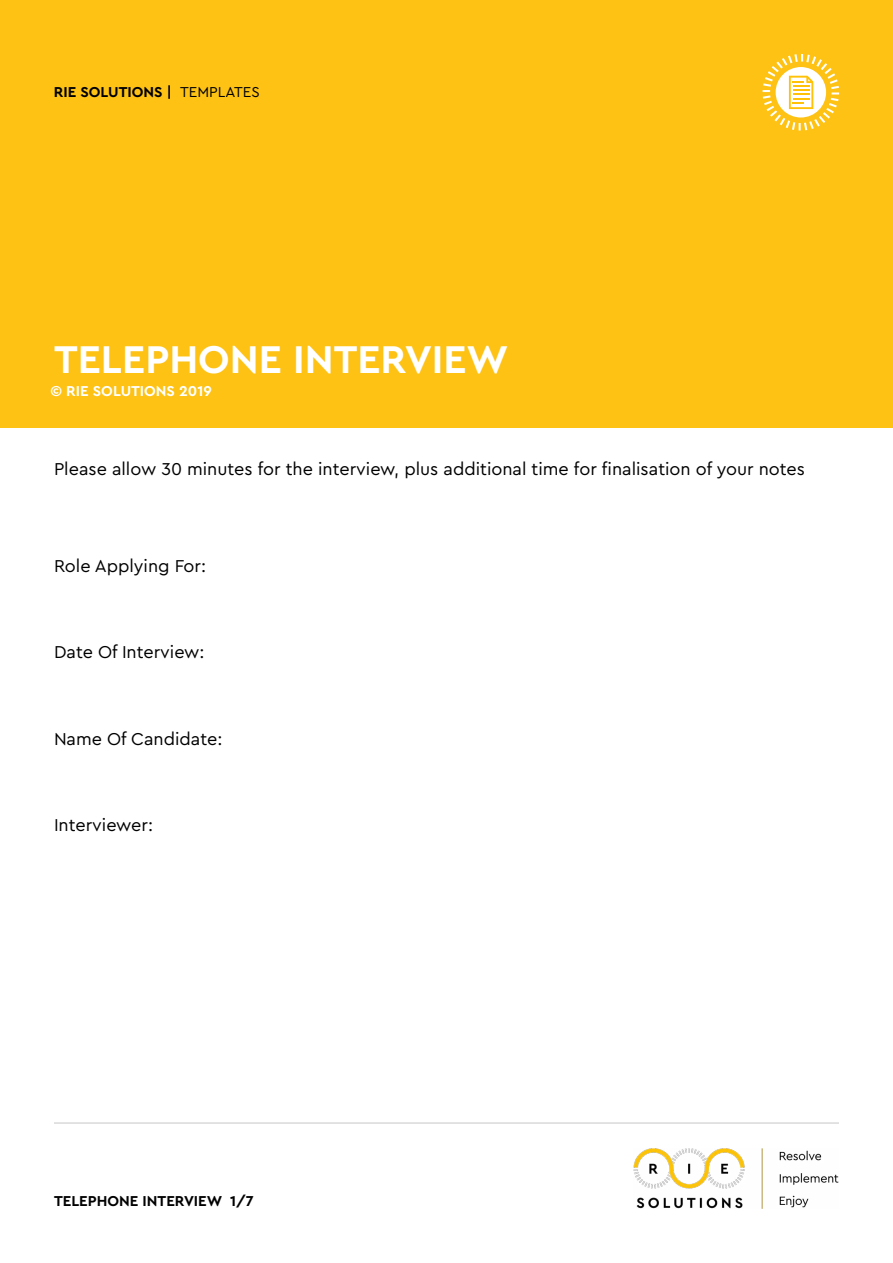
<style>
.page{position:relative;width:893px;height:1263px;background:#fff}
.page>*{position:absolute;margin:0;border:0;box-sizing:border-box;transform-origin:0 0}
.t1{font:700 40.5px "Cera Pro";color:#fff}
.t2{font:18px "Cera Pro";color:#000}
.t3{font:700 15px "Cera Pro";color:#000}
.t4{font:700 15px "Cera Pro";color:#fff}
.s1{font-weight:400}
</style>
<div class="page">
<div style="left:0;top:0;width:893px;height:427px;background:#fdc214"></div>
<img style="left:633px;top:1148px;width:206px;height:61px">
<hr style="left:54px;top:1123px;width:785px;height:1px;background:#c6c6c6">
<svg style="left:762px;top:54px;width:78px;height:77px"></svg>
<p class="t3" style="left:54px;top:82px;width:207px">RIE SOLUTIONS | <span class="s1">TEMPLATES</span></p>
<h1 class="t1" style="left:54px;top:332px;width:456px">TELEPHONE INTERVIEW</h1>
<p class="t4" style="left:50px;top:381px;width:163px">© RIE SOLUTIONS 2019</p>
<p class="t2" style="left:54px;top:457px;width:752px">Please allow 30 minutes for the interview, plus additional time for finalisation of your notes</p>
<p class="t2" style="left:54px;top:554px;width:154px">Role Applying For:</p>
<p class="t2" style="left:54px;top:640px;width:152px">Date Of Interview:</p>
<p class="t2" style="left:54px;top:727px;width:170px">Name Of Candidate:</p>
<p class="t2" style="left:54px;top:813px;width:101px">Interviewer:</p>
<p class="t3" style="left:54px;top:1191px;width:201px">TELEPHONE INTERVIEW 1/7</p>
</div>
